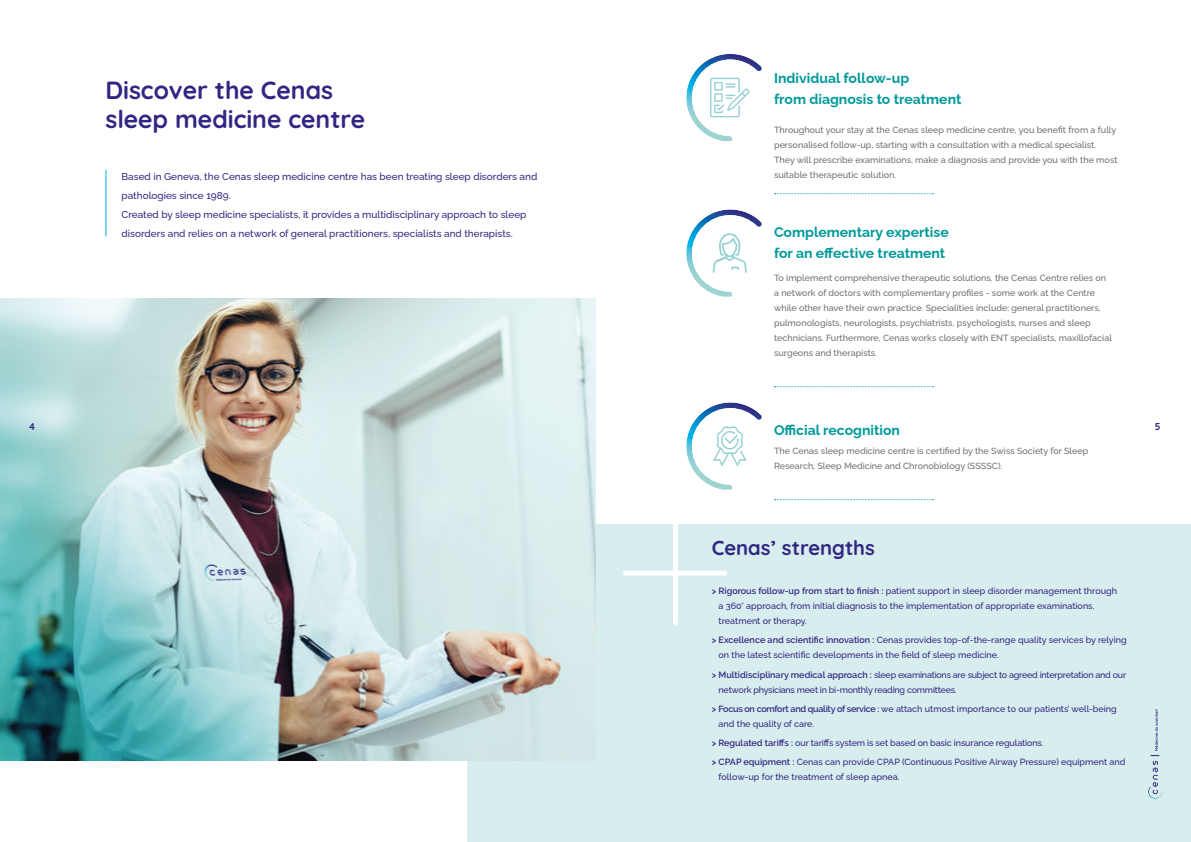
<style>
.page{position:relative;width:1191px;height:842px;background:#fff}
.page>*{position:absolute;margin:0;border:0;box-sizing:border-box;transform-origin:0 0}
.t1{font:300 24.8px/29.8px "Quicksand";color:#312783}
.t2{font:300 20.3px "Quicksand";color:#312783}
.t3{font:700 14px/21px "Raleway";color:#00999b}
.t4{font:500 10px/19px "Raleway";color:#312783}
.t5{font:300 10px "Quicksand";color:#312783}
.t6{font:500 9px/15px "Raleway";color:#706f6f}
.t7{font:500 9px/15px "Raleway";color:#312783}
.t8{font:500 9px/15px "Raleway";letter-spacing:-.025em;color:#312783}
.s1{font-weight:600}
</style>
<div class="page">
<div style="left:467px;top:524px;width:724px;height:318px;background:#d8edee"></div>
<img style="left:0;top:298px;width:595px;height:462px">
<hr style="left:105px;top:170px;width:1px;height:66px;background:#00b1eb">
<svg style="left:774px;top:193px;width:159px;height:1px"></svg>
<svg style="left:774px;top:386px;width:159px;height:1px"></svg>
<svg style="left:774px;top:499px;width:159px;height:1px"></svg>
<svg style="left:1148px;top:710px;width:14px;height:89px"></svg>
<div style="left:673px;top:523px;width:5px;height:100px;background:#fff"></div>
<div style="left:625px;top:571px;width:99px;height:5px;background:#fff"></div>
<svg style="left:686px;top:402px;width:76px;height:88px"></svg>
<svg style="left:686px;top:54px;width:76px;height:87px"></svg>
<svg style="left:686px;top:209px;width:76px;height:88px"></svg>
<h1 class="t1" style="left:105px;top:77px;width:261px">Discover the Cenas sleep medicine centre</h1>
<p class="t4" style="left:121px;top:167px;width:417px">Based in Geneva, the Cenas sleep medicine centre has been treating sleep disorders and pathologies since 1989.<br>Created by sleep medicine specialists, it provides a multidisciplinary approach to sleep disorders and relies on a network of general practitioners, specialists and therapists.</p>
<h3 class="t3" style="left:774px;top:69px;width:189px">Individual follow-up<br>from diagnosis to treatment</h3>
<p class="t6" style="left:774px;top:121px;width:345px">Throughout your stay at the Cenas sleep medicine centre, you benefit from a fully personalised follow-up, starting with a consultation with a medical specialist.<br>They will prescribe examinations, make a diagnosis and provide you with the most suitable therapeutic solution.</p>
<h3 class="t3" style="left:774px;top:223px;width:176px">Complementary expertise for an effective treatment</h3>
<p class="t6" style="left:774px;top:271px;width:339px">To implement comprehensive therapeutic solutions, the Cenas Centre relies on a network of doctors with complementary profiles - some work at the Centre while other have their own practice. Specialities include: general practitioners, pulmonologists, neurologists, psychiatrists, psychologists, nurses and sleep technicians. Furthermore, Cenas works closely with ENT specialists, maxillofacial surgeons and therapists.</p>
<p class="t5" style="left:28px;top:422px;width:9px">4</p>
<p class="t5" style="left:1155px;top:422px;width:7px">5</p>
<h3 class="t3" style="left:774px;top:418px;width:127px">Official recognition</h3>
<p class="t6" style="left:774px;top:442px;width:316px">The Cenas sleep medicine centre is certified by the Swiss Society for Sleep<br>Research, Sleep Medicine and Chronobiology (SSSSC).</p>
<h2 class="t2" style="left:711px;top:540px;width:165px">Cenas’ strengths</h2>
<p class="t7" style="left:718px;top:584px;width:400px;text-indent:-7px"><span class="s1">&gt; Rigorous follow-up from start to finish :</span> patient support in sleep disorder management through a 360° approach, from initial diagnosis to the implementation of appropriate examinations, treatment or therapy.</p>
<p class="t7" style="left:718px;top:633px;width:410px;text-indent:-7px"><span class="s1">&gt; Excellence and scientific innovation :</span> Cenas provides top-of-the-range quality services by relying on the latest scientific developments in the field of sleep medicine.</p>
<p class="t8" style="left:718px;top:668px;width:409px;text-indent:-7px"><span class="s1">&gt; Multidisciplinary medical approach :</span> sleep examinations are subject to agreed interpretation and our network physicians meet in bi-monthly reading committees.</p>
<p class="t7" style="left:718px;top:702px;width:400px;text-indent:-7px"><span class="s1">&gt; Focus on comfort and quality of service :</span> we attach utmost importance to our patients’ well-being and the quality of care.</p>
<p class="t7" style="left:711px;top:732px;width:415px;line-height:19.3px"><span class="s1">&gt; Regulated tariffs :</span> our tariffs system is set based on basic insurance regulations.<br><span class="s1">&gt; CPAP equipment :</span> Cenas can provide CPAP (Continuous Positive Airway Pressure) equipment and</p>
<p class="t7" style="left:718px;top:770px;width:183px">follow-up for the treatment of sleep apnea.</p>
</div>
